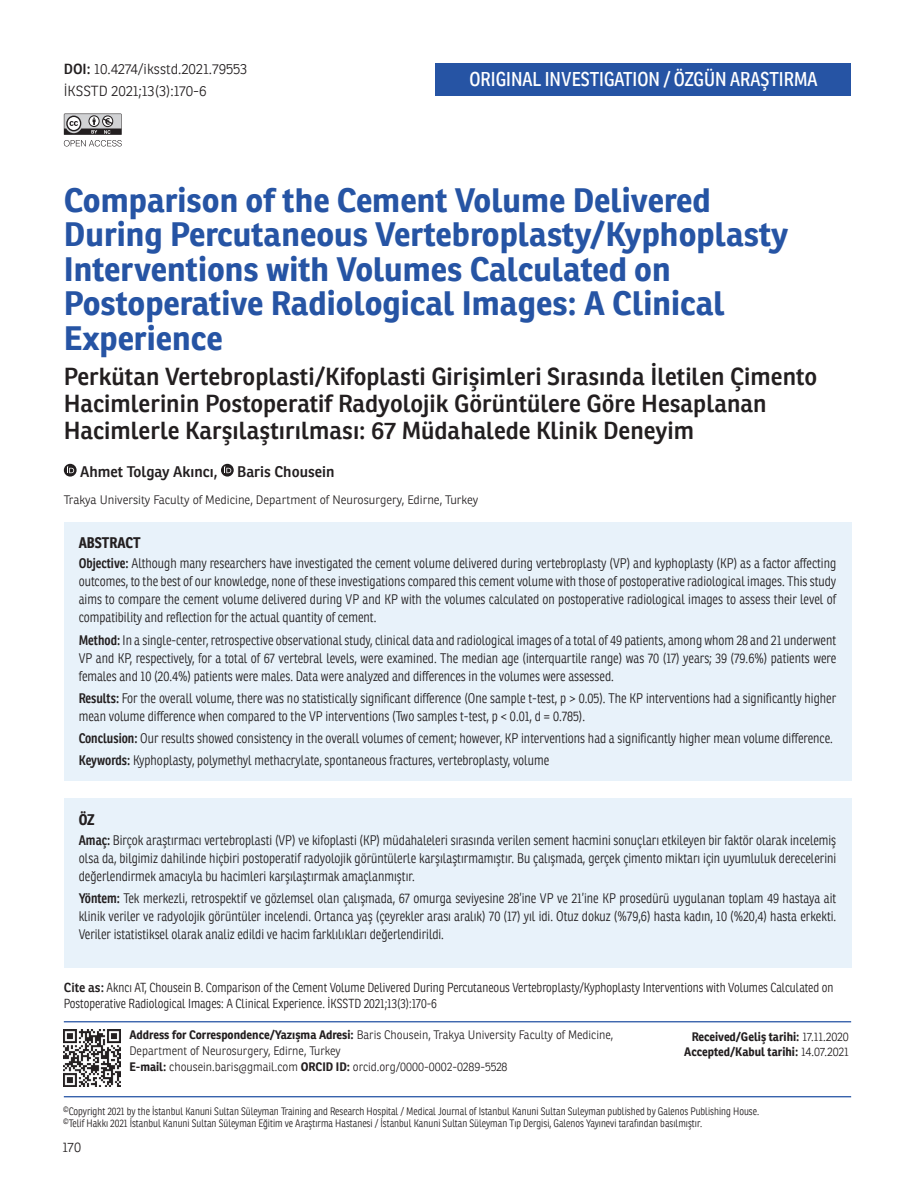
<style>
.page{position:relative;width:915px;height:1191px;background:#fff}
.page>*{position:absolute;margin:0;border:0;box-sizing:border-box;transform-origin:0 0}
._1__BASLIK{font:700 33px/34.5px "Ronnia";color:#2654a4}
._2__BASLIK{font:600 24px/27px "Ronnia";color:#231f20}
.TARZ{font:19.5px "Ronnia Cond";color:#fff}
.YAZARLAR{font:600 15px "Ronnia";color:#231f20}
.ÖZ_BASLIK{font:700 15px "Ronnia Cond";color:#231f20}
.DOİ{font:300 14.25px "Ronnia";color:#231f20}
.SAYFA_NO_UST{font:300 14.25px "Ronnia";color:#231f20}
.OZET{font:300 13.5px/18px "Ronnia Cond";color:#231f20;text-align:justify}
.t1{font:300 13.5px "Ronnia";color:#231f20}
.CİTE{font:300 12.75px/16.5px "Ronnia Cond";color:#231f20}
.KURUM{font:300 12px/15.8px "Ronnia";color:#231f20;scale:.95 1}
.KURUM-2{font:300 12px "Ronnia";color:#231f20}
.t2{font:700 12px "Ronnia";color:#231f20;scale:.95 1}
.t3{font:300 10.5px/12px "Ronnia Cond";color:#231f20}
.s1{font-weight:600}
.s2{font-family:"Ronnia";font-weight:600}
.s3{font-weight:700}
.s4{font-weight:300}
</style>
<div class="page">
<hr style="left:64px;top:1096px;width:786px;height:1px;background:#2654a4">
<svg style="left:64px;top:464px;width:13px;height:12px"></svg>
<svg style="left:67px;top:466px;width:7px;height:7px"></svg>
<svg style="left:221px;top:464px;width:13px;height:12px"></svg>
<svg style="left:224px;top:466px;width:7px;height:7px"></svg>
<div style="left:435px;top:64px;width:415px;height:32px;background:#2654a4"></div>
<svg style="left:64px;top:114px;width:58px;height:32px"></svg>
<hr style="left:64px;top:1021px;width:786px;height:1px;background:#2654a4">
<img style="left:64px;top:1030px;width:56px;height:56px">
<div style="left:64px;top:522px;width:786px;height:258px;background:#e8f2fa"></div>
<div style="left:64px;top:798px;width:786px;height:170px;background:#e8f2fa"></div>
<p class="DOİ" style="left:64px;top:61px;width:185px"><span class="s1">DOI:</span> 10.4274/iksstd.2021.79553</p>
<p class="SAYFA_NO_UST" style="left:64px;top:82px;width:144px">İKSSTD 2021;13(3):170-6</p>
<p class="TARZ" style="left:469px;top:67px;width:349px">ORIGINAL INVESTIGATION / ÖZGÜN ARAŞTIRMA</p>
<p class="_1__BASLIK" style="left:64px;top:183px;width:725px">Comparison of the Cement Volume Delivered During Percutaneous Vertebroplasty/Kyphoplasty Interventions with Volumes Calculated on Postoperative Radiological Images: A Clinical Experience</p>
<p class="_2__BASLIK" style="left:64px;top:363px;width:754px">Perkütan Vertebroplasti/Kifoplasti Girişimleri Sırasında İletilen Çimento<br>Hacimlerinin Postoperatif Radyolojik Görüntülere Göre Hesaplanan<br>Hacimlerle Karşılaştırılması: 67 Müdahalede Klinik Deneyim</p>
<p class="YAZARLAR" style="left:80px;top:462px;width:139px">Ahmet Tolgay Akıncı,</p>
<p class="YAZARLAR" style="left:237px;top:462px;width:99px">Baris Chousein</p>
<p class="KURUM-2" style="left:64px;top:492px;width:416px">Trakya University Faculty of Medicine, Department of Neurosurgery, Edirne, Turkey</p>
<p class="ÖZ_BASLIK" style="left:79px;top:533px;width:63px">ABSTRACT</p>
<p class="OZET" style="left:79px;top:554px;width:758px"><span class="s1">Objective:</span> Although many researchers have investigated the cement volume delivered during vertebroplasty (VP) and kyphoplasty (KP) as a factor affecting outcomes, to the best of our knowledge, none of these investigations compared this cement volume with those of postoperative radiological images. This study aims to compare the cement volume delivered during VP and KP with the volumes calculated on postoperative radiological images to assess their level of compatibility and reflection for the actual quantity of cement.</p>
<p class="OZET" style="left:79px;top:631px;width:758px"><span class="s1">Method:</span> In a single-center, retrospective observational study, clinical data and radiological images of a total of 49 patients, among whom 28 and 21 underwent VP and KP, respectively, for a total of 67 vertebral levels, were examined. The median age (interquartile range) was 70 (17) years; 39 (79.6%) patients were females and 10 (20.4%) patients were males. Data were analyzed and differences in the volumes were assessed.</p>
<p class="OZET" style="left:79px;top:689px;width:758px"><span class="s1">Results:</span> For the overall volume, there was no statistically significant difference (One sample t-test, p &gt; 0.05). The KP interventions had a significantly higher mean volume difference when compared to the VP interventions (Two samples t-test, p &lt; 0.01, d = 0.785).</p>
<p class="OZET" style="left:79px;top:729px;width:755px"><span class="s1">Conclusion:</span> Our results showed consistency in the overall volumes of cement; however, KP interventions had a significantly higher mean volume difference.</p>
<p class="OZET" style="left:79px;top:751px;width:472px"><span class="s1">Keywords:</span> Kyphoplasty, polymethyl methacrylate, spontaneous fractures, vertebroplasty, volume</p>
<p class="ÖZ_BASLIK" style="left:79px;top:809px;width:17px">ÖZ</p>
<p class="OZET" style="left:79px;top:831px;width:758px"><span class="s1">Amaç:</span> Birçok araştırmacı vertebroplasti (VP) ve kifoplasti (KP) müdahaleleri sırasında verilen sement hacmini sonuçları etkileyen bir faktör olarak incelemiş olsa da, bilgimiz dahilinde hiçbiri postoperatif radyolojik görüntülerle karşılaştırmamıştır. Bu çalışmada, gerçek çimento miktarı için uyumluluk derecelerini değerlendirmek amacıyla bu hacimleri karşılaştırmak amaçlanmıştır.</p>
<p class="OZET" style="left:79px;top:889px;width:758px"><span class="s1">Yöntem:</span> Tek merkezli, retrospektif ve gözlemsel olan çalışmada, 67 omurga seviyesine 28’ine VP ve 21’ine KP prosedürü uygulanan toplam 49 hastaya ait klinik veriler ve radyolojik görüntüler incelendi. Ortanca yaş (çeyrekler arası aralık) 70 (17) yıl idi. Otuz dokuz (%79,6) hasta kadın, 10 (%20,4) hasta erkekti.<br>Veriler istatistiksel olarak analiz edildi ve hacim farklılıkları değerlendirildi.</p>
<p class="CİTE" style="left:64px;top:979px;width:770px"><span class="s2">Cite as:</span> Akncı AT, Chousein B. Comparison of the Cement Volume Delivered During Percutaneous Vertebroplasty/Kyphoplasty Interventions with Volumes Calculated on<br>Postoperative Radiological Images: A Clinical Experience. İKSSTD 2021;13(3):170-6</p>
<p class="KURUM" style="left:129px;top:1027px;width:510px"><span class="s3">Address for Correspondence/Yazışma Adresi:</span> Baris Chousein, Trakya University Faculty of Medicine,<br>Department of Neurosurgery, Edirne, Turkey</p>
<p class="KURUM" style="left:129px;top:1058px;width:399px"><span class="s3">E-mail:</span> chousein.baris@gmail.com <span class="s3">ORCID ID:</span> orcid.org/0000-0002-0289-5528</p>
<p class="t2" style="left:691px;top:1028px;width:167px">Received/Geliş tarihi: <span class="s4">17.11.2020</span></p>
<p class="t2" style="left:684px;top:1044px;width:175px">Accepted/Kabul tarihi: <span class="s4">14.07.2021</span></p>
<p class="t3" style="left:63px;top:1105px;width:697px"><sup>©</sup>Copyright 2021 by the İstanbul Kanuni Sultan Süleyman Training and Research Hospital / Medical Journal of Istanbul Kanuni Sultan Suleyman published by Galenos Publishing House. <sup>©</sup>Telif Hakkı 2021 İstanbul Kanuni Sultan Süleyman Eğitim ve Araştırma Hastanesi / İstanbul Kanuni Sultan Süleyman Tıp Dergisi, Galenos Yayınevi tarafından basılmıştır.</p>
<p class="t1" style="left:62px;top:1139px;width:20px">170</p>
</div>
